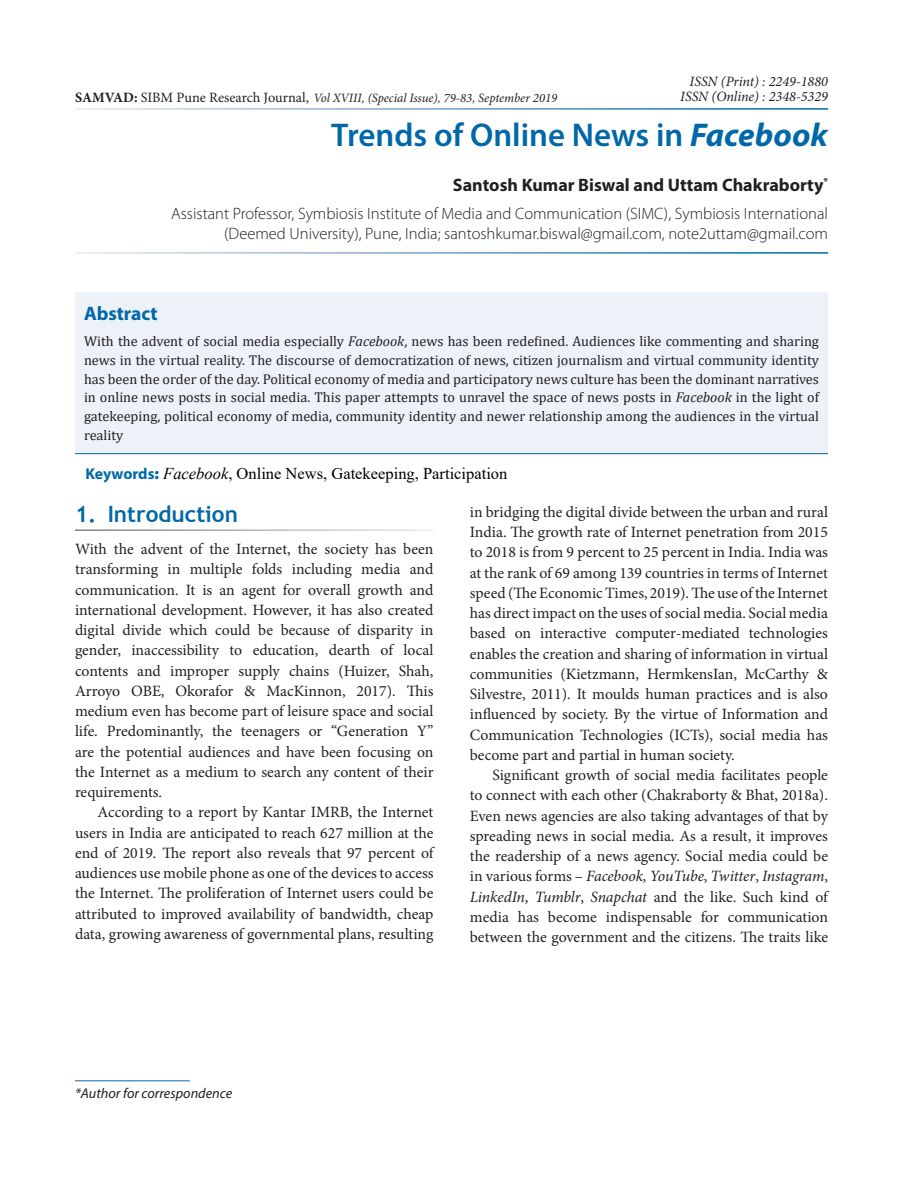
<style>
.page{position:relative;width:918px;height:1188px;background:#fff}
.page>*{position:absolute;margin:0;border:0;box-sizing:border-box;transform-origin:0 0}
.AT{font:600 33px "Myriad Pro";color:#0068a9}
.t1{font:700 22.5px "Trebuchet MS";color:#0068a9}
.Abs_Head{font:700 19.5px "Myriad Pro";color:#0068a9}
.Author{font:700 18px "Myriad Pro";color:#231f20}
.Affiliation_Last{font:300 16.5px/19.5px "Myriad Pro";color:#231f20;text-align:right}
.Keyword{font:16.5px "Times New Roman";color:#000}
.Text_Ind{font:15.75px/20.2px "Minion Pro";color:#231f20;text-align:justify}
.Text{font:15.75px/20.2px "Minion Pro";letter-spacing:-.005em;color:#231f20;text-align:justify}
.Abs_Text1{font:14.25px/18.8px "Cambria";color:#231f20;text-align:justify}
.t2{font:italic 14.25px "Minion Pro";color:#231f20}
.Footnote1{font:italic 14.25px "Myriad Pro";color:#231f20}
.t3{font:italic 12.75px "Minion Pro";letter-spacing:-.005em;color:#231f20}
.s1{font-weight:700;font-style:italic}
.s2{font-weight:700;font-style:normal;font-size:14.25px}
.s3{font-style:normal;font-size:14.25px}
.s4{font-style:italic}
.s5{font-family:"Myriad Pro";font-weight:700;font-size:15.75px;color:#0068a9}
.s6{font-family:"Myriad Pro";font-weight:900;font-stretch:semi-expanded;font-size:15.75px;color:#0068a9}
</style>
<div class="page">
<hr style="left:75px;top:1080px;width:115px;height:1px;background:#0068a9">
<div style="left:75px;top:292px;width:753px;height:161px;background:#edf2f8"></div>
<hr style="left:75px;top:453px;width:753px;height:1px;background:#0068a9">
<p class="t2" style="left:690px;top:72px;width:140px">ISSN (Print) : 2249-1880</p>
<p class="t2" style="left:680px;top:87px;width:149px">ISSN (Online) : 2348-5329</p>
<p class="AT" style="left:331px;top:114px;width:498px">Trends of Online News in <span class="s1">Facebook</span></p>
<p class="Author" style="left:453px;top:173px;width:377px">Santosh Kumar Biswal and Uttam Chakraborty<sup>*</sup></p>
<p class="Affiliation_Last" style="left:171px;top:204px;width:658px">Assistant Professor, Symbiosis Institute of Media and Communication (SIMC), Symbiosis International (Deemed University), Pune, India; santoshkumar.biswal@gmail.com, note2uttam@gmail.com</p>
<p class="t3" style="left:75px;top:90px;width:484px"><span class="s2">SAMVAD:</span> <span class="s3">SIBM Pune Research Journal,</span> Vol XVIII, (Special Issue), 79-83, September 2019</p>
<p class="Abs_Head" style="left:84px;top:300px;width:75px">Abstract</p>
<p class="Abs_Text1" style="left:84px;top:332px;width:737px">With the advent of social media especially <span class="s4">Facebook</span>, news has been redefined. Audiences like commenting and sharing news in the virtual reality. The discourse of democratization of news, citizen journalism and virtual community identity has been the order of the day. Political economy of media and participatory news culture has been the dominant narratives in online news posts in social media. This paper attempts to unravel the space of news posts in <span class="s4">Facebook</span> in the light of gatekeeping, political economy of media, community identity and newer relationship among the audiences in the virtual reality</p>
<p class="Keyword" style="left:86px;top:462px;width:423px"><span class="s5">Keywords</span><span class="s6">:</span> <span class="s4">Facebook</span>, Online News, Gatekeeping, Participation</p>
<h1 class="t1" style="left:75px;top:500px;width:164px">1. Introduction</h1>
<p class="Text" style="left:75px;top:539px;width:360px">With the advent of the Internet, the society has been transforming in multiple folds including media and communication. It is an agent for overall growth and international development. However, it has also created digital divide which could be because of disparity in gender, inaccessibility to education, dearth of local contents and improper supply chains (Huizer, Shah, Arroyo OBE, Okorafor &amp; MacKinnon, 2017). This medium even has become part of leisure space and social life. Predominantly, the teenagers or “Generation Y” are the potential audiences and have been focusing on the Internet as a medium to search any content of their requirements.</p>
<p class="Text_Ind" style="left:75px;top:802px;width:360px;text-indent:23px">According to a report by Kantar IMRB, the Internet users in India are anticipated to reach 627 million at the end of 2019. The report also reveals that 97 percent of audiences use mobile phone as one of the devices to access the Internet. The proliferation of Internet users could be attributed to improved availability of bandwidth, cheap data, growing awareness of governmental plans, resulting</p>
<p class="Text_Ind" style="left:470px;top:502px;width:360px">in bridging the digital divide between the urban and rural India. The growth rate of Internet penetration from 2015 to 2018 is from 9 percent to 25 percent in India. India was at the rank of 69 among 139 countries in terms of Internet speed (The Economic Times, 2019). The use of the Internet has direct impact on the uses of social media. Social media based on interactive computer-mediated technologies enables the creation and sharing of information in virtual communities (Kietzmann, HermkensIan, McCarthy &amp; Silvestre, 2011). It moulds human practices and is also influenced by society. By the virtue of Information and Communication Technologies (ICTs), social media has become part and partial in human society.</p>
<p class="Text_Ind" style="left:470px;top:765px;width:360px;text-indent:23px">Significant growth of social media facilitates people to connect with each other (Chakraborty &amp; Bhat, 2018a).<br>Even news agencies are also taking advantages of that by spreading news in social media. As a result, it improves the readership of a news agency. Social media could be in various forms – <span class="s4">Facebook, YouTube</span>, <span class="s4">Twitter</span>, <span class="s4">Instagram</span>, <span class="s4">LinkedIn</span>, <span class="s4">Tumblr</span>, <span class="s4">Snapchat</span> and the like. Such kind of media has become indispensable for communication between the government and the citizens. The traits like</p>
<p class="Footnote1" style="left:75px;top:1084px;width:159px">*Author for correspondence</p>
</div>
